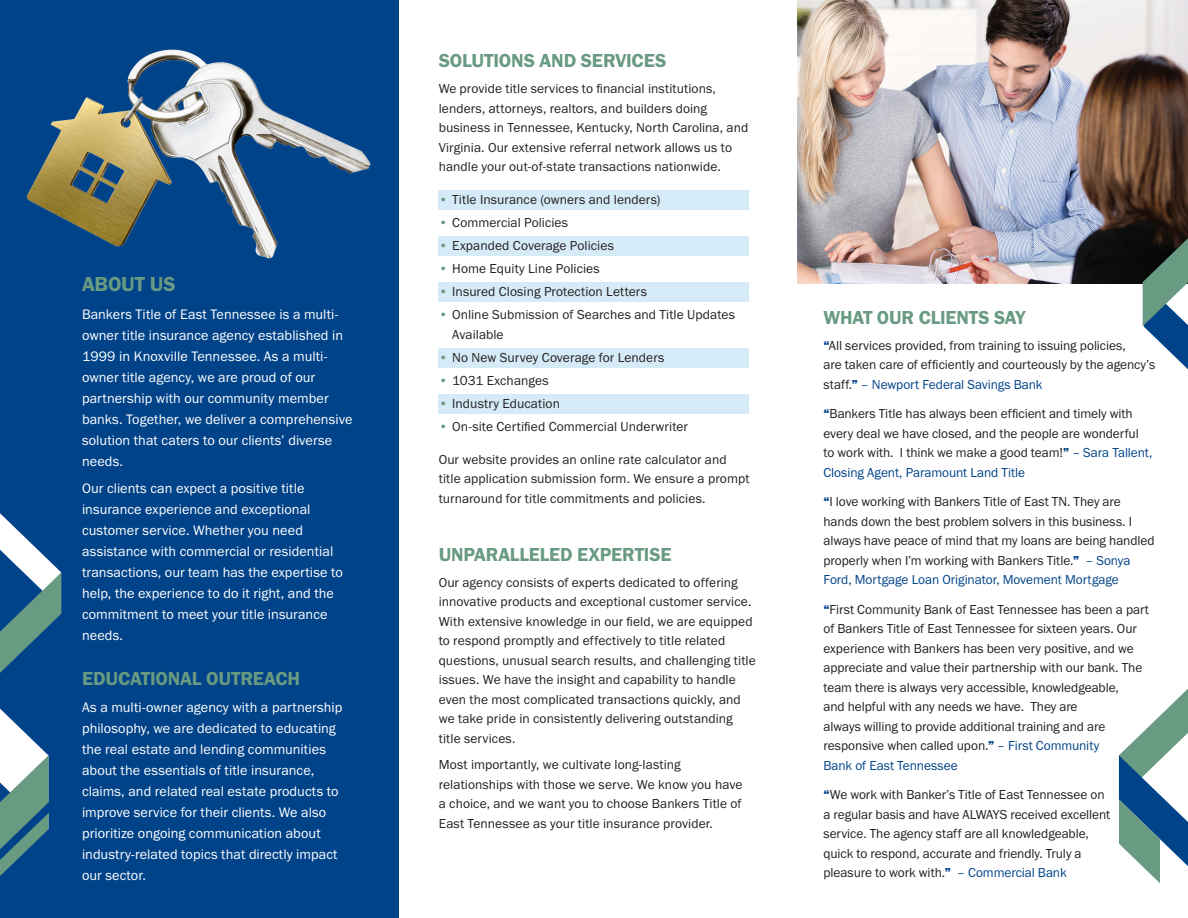
<style>
.page{position:relative;width:1188px;height:918px;background:#fff}
.page>*{position:absolute;margin:0;border:0;box-sizing:border-box;transform-origin:0 0}
.t1{font:21px "Franklin Gothic URW Dem";letter-spacing:-.01em;color:#699a82}
.t2{font:19.5px "Franklin Gothic URW Dem";letter-spacing:-.01em;color:#699a82}
.t3{font:14.25px/21px "Franklin Gothic URW Boo";letter-spacing:.005em;color:#fff}
.t4{font:13.5px/19.5px "Franklin Gothic URW Boo";color:#231f20}
.s1{color:#699a82}
.s2{font-family:"Franklin Gothic URW Hea";color:#004389}
.s3{color:#004389}
</style>
<div class="page">
<img style="left:797px;top:0;width:391px;height:284px">
<div style="left:0;top:0;width:398px;height:918px;background:#004389"></div>
<img style="left:26px;top:49px;width:345px;height:210px">
<div style="left:439px;top:191px;width:310px;height:19px;background:#d5ebf7"></div>
<div style="left:439px;top:237px;width:310px;height:19px;background:#d5ebf7"></div>
<div style="left:439px;top:283px;width:310px;height:19px;background:#d5ebf7"></div>
<div style="left:439px;top:348px;width:310px;height:20px;background:#d5ebf7"></div>
<div style="left:439px;top:394px;width:310px;height:20px;background:#d5ebf7"></div>
<svg style="left:1119px;top:689px;width:69px;height:194px"></svg>
<svg style="left:0;top:513px;width:61px;height:160px"></svg>
<svg style="left:1143px;top:238px;width:45px;height:131px"></svg>
<svg style="left:0;top:709px;width:49px;height:167px"></svg>
<p class="t1" style="left:82px;top:271px;width:95px">ABOUT US</p>
<p class="t3" style="left:82px;top:303px;width:272px">Bankers Title of East Tennessee is a multi&shy;owner title insurance agency established in 1999 in Knoxville Tennessee. As a multi&shy;owner title agency, we are proud of our partnership with our community member banks. Together, we deliver a comprehensive solution that caters to our clients’ diverse needs.</p>
<p class="t3" style="left:82px;top:478px;width:262px">Our clients can expect a positive title insurance experience and exceptional customer service. Whether you need assistance with commercial or residential transactions, our team has the expertise to help, the experience to do it right, and the commitment to meet your title insurance needs.</p>
<p class="t2" style="left:82px;top:666px;width:220px">EDUCATIONAL OUTREACH</p>
<p class="t3" style="left:82px;top:697px;width:262px">As a multi-owner agency with a partnership philosophy, we are dedicated to educating the real estate and lending communities about the essentials of title insurance, claims, and related real estate products to improve service for their clients. We also prioritize ongoing communication about industry-related topics that directly impact our sector.</p>
<p class="t2" style="left:439px;top:48px;width:229px">SOLUTIONS AND SERVICES</p>
<p class="t4" style="left:439px;top:79px;width:311px">We provide title services to financial institutions, lenders, attorneys, realtors, and builders doing business in Tennessee, Kentucky, North Carolina, and Virginia. Our extensive referral network allows us to handle your out-of-state transactions nationwide.</p>
<p class="t4" style="left:439px;top:190px;width:223px"><span class="s1">•</span> Title Insurance (owners and lenders)</p>
<p class="t4" style="left:439px;top:213px;width:131px"><span class="s1">•</span> Commercial Policies</p>
<p class="t4" style="left:439px;top:236px;width:177px"><span class="s1">•</span> Expanded Coverage Policies</p>
<p class="t4" style="left:439px;top:259px;width:163px"><span class="s1">•</span> Home Equity Line Policies</p>
<p class="t4" style="left:439px;top:282px;width:210px"><span class="s1">•</span> Insured Closing Protection Letters</p>
<p class="t4" style="left:452px;top:305px;width:284px;text-indent:-14px"><span class="s1">•</span> Online Submission of Searches and Title Updates<br>Available</p>
<p class="t4" style="left:439px;top:347px;width:227px"><span class="s1">•</span> No New Survey Coverage for Lenders</p>
<p class="t4" style="left:439px;top:370px;width:111px"><span class="s1">•</span> 1031 Exchanges</p>
<p class="t4" style="left:439px;top:393px;width:123px"><span class="s1">•</span> Industry Education</p>
<p class="t4" style="left:439px;top:416px;width:251px"><span class="s1">•</span> On-site Certified Commercial Underwriter</p>
<p class="t4" style="left:439px;top:449px;width:312px">Our website provides an online rate calculator and title application submission form. We ensure a prompt turnaround for title commitments and policies.</p>
<p class="t2" style="left:439px;top:542px;width:234px">UNPARALLELED EXPERTISE</p>
<p class="t4" style="left:439px;top:572px;width:319px">Our agency consists of experts dedicated to offering innovative products and exceptional customer service.<br>With extensive knowledge in our field, we are equipped to respond promptly and effectively to title related questions, unusual search results, and challenging title issues. We have the insight and capability to handle even the most complicated transactions quickly, and we take pride in consistently delivering outstanding title services.</p>
<p class="t4" style="left:439px;top:755px;width:305px">Most importantly, we cultivate long-lasting relationships with those we serve. We know you have a choice, and we want you to choose Bankers Title of East Tennessee as your title insurance provider.</p>
<p class="t2" style="left:824px;top:305px;width:204px">WHAT OUR CLIENTS SAY</p>
<p class="t4" style="left:824px;top:335px;width:333px"><span class="s2">“</span>All services provided, from training to issuing policies,<br>are taken care of efficiently and courteously by the agency’s staff.<span class="s2">”</span> <span class="s3">– Newport Federal Savings Bank</span></p>
<p class="t4" style="left:824px;top:404px;width:330px"><span class="s2">“</span>Bankers Title has always been efficient and timely with every deal we have closed, and the people are wonderful to work with. I think we make a good team!<span class="s2">”</span> <span class="s3">– Sara Tallent, Closing Agent, Paramount Land Title</span></p>
<p class="t4" style="left:824px;top:492px;width:333px"><span class="s2">“</span>I love working with Bankers Title of East TN. They are hands down the best problem solvers in this business. I always have peace of mind that my loans are being handled properly when I’m working with Bankers Title.<span class="s2">”</span> <span class="s3">– Sonya Ford, Mortgage Loan Originator, Movement Mortgage</span></p>
<p class="t4" style="left:824px;top:599px;width:327px"><span class="s2">“</span>First Community Bank of East Tennessee has been a part of Bankers Title of East Tennessee for sixteen years. Our experience with Bankers has been very positive, and we appreciate and value their partnership with our bank. The team there is always very accessible, knowledgeable,<br>and helpful with any needs we have. They are<br>always willing to provide additional training and are responsive when called upon.<span class="s2">”</span> <span class="s3">– First Community<br>Bank of East Tennessee</span></p>
<p class="t4" style="left:824px;top:785px;width:288px"><span class="s2">“</span>We work with Banker’s Title of East Tennessee on a regular basis and have ALWAYS received excellent service. The agency staff are all knowledgeable, quick to respond, accurate and friendly. Truly a pleasure to work with.<span class="s2">”</span> <span class="s3">– Commercial Bank</span></p>
</div>
